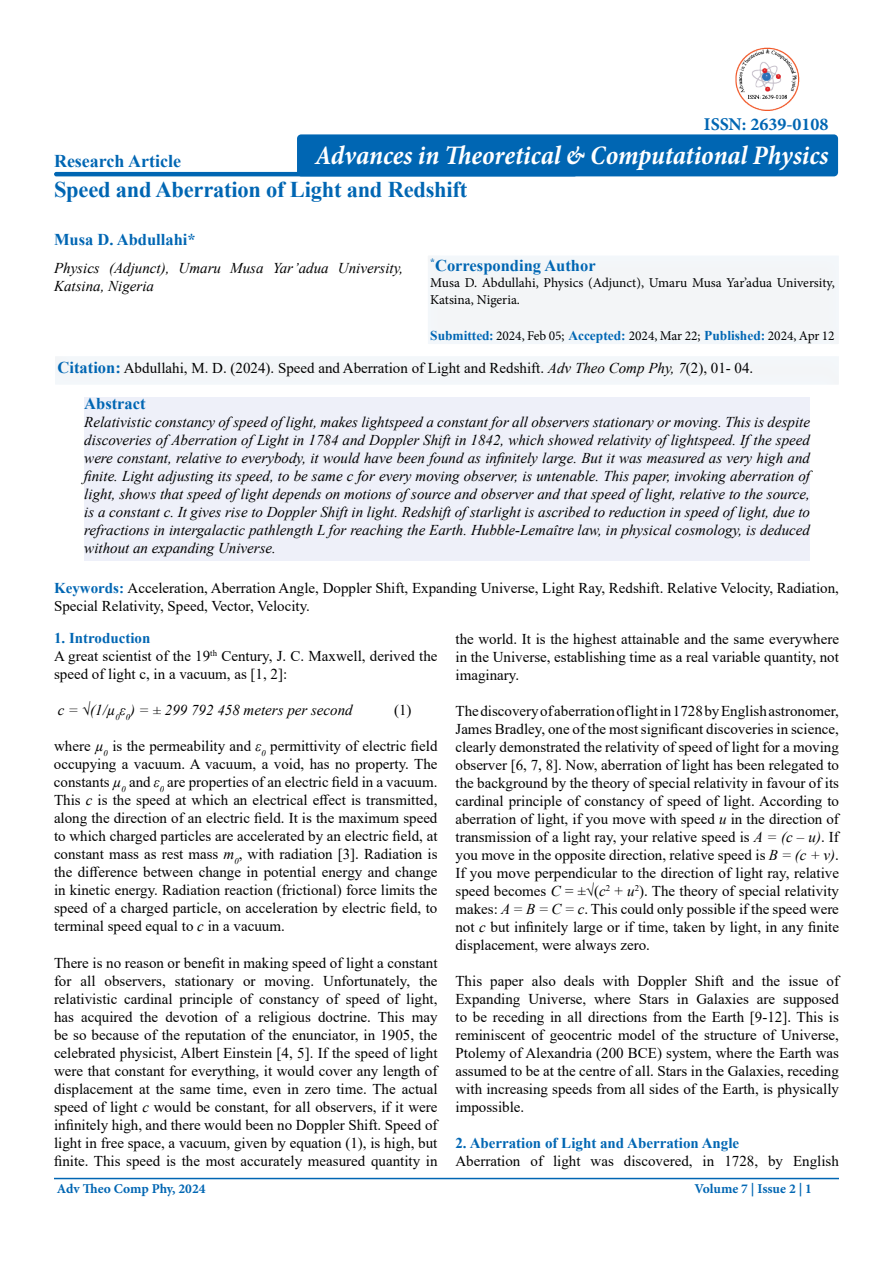
<style>
.page{position:relative;width:893px;height:1263px;background:#fff}
.page>*{position:absolute;margin:0;border:0;box-sizing:border-box;transform-origin:0 0}
.t1{font:italic 700 condensed 27px "Minion Pro";letter-spacing:-.005em;color:#fff}
.t2{font:700 22.5px "Times New Roman";letter-spacing:-.01em;color:#0066b3}
.t3{font:700 18px "Times New Roman";color:#0066b3}
.t4{font:700 18px "Minion Pro";color:#0066b3}
.t5{font:700 16.5px "Times New Roman";color:#0066b3}
.t6{font:15px/18px "Times New Roman";color:#000;text-align:justify}
.t7{font:italic 15px/18px "Times New Roman";color:#000;text-align:justify}
.t8{font:700 15px "Times New Roman";color:#0066b3}
.t9{font:13.5px/16.5px "Minion Pro";color:#000}
.t10{font:700 13.5px "Minion Pro";color:#0066b3}
.s1{font-family:"Times New Roman";font-weight:700;color:#0066b3}
.s2{font-weight:700;font-size:16.5px;color:#0066b3}
.s3{font-style:italic}
.s4{font-weight:700;color:#0066b3}
</style>
<div class="page">
<hr style="left:54px;top:172px;width:523px;height:4px;background:#0066b3;border-radius:2px">
<hr style="left:54px;top:1178px;width:785px;height:1px;background:#0066b3">
<div style="left:297px;top:134px;width:541px;height:42px;background:#0066b3;border-radius:4px"></div>
<div style="left:42px;top:346px;width:810px;height:40px;background:#f3f6f9"></div>
<div style="left:84px;top:397px;width:726px;height:164px;background:#eef0f9"></div>
<img style="left:735px;top:47px;width:65px;height:64px">
<div style="left:415px;top:246px;width:437px;height:100px;background:#f3f5f7"></div>
<p class="t3" style="left:54px;top:148px;width:129px">Research Article</p>
<p class="t4" style="left:704px;top:112px;width:126px">ISSN: 2639-0108</p>
<h1 class="t1" style="left:315px;top:137px;width:515px">Advances in Theoretical &amp; Computational Physics</h1>
<h2 class="t2" style="left:54px;top:173px;width:415px">Speed and Aberration of Light and Redshift</h2>
<p class="t5" style="left:54px;top:228px;width:143px">Musa D. Abdullahi*</p>
<p class="t7" style="left:54px;top:259px;width:351px">Physics (Adjunct), Umaru Musa Yar’adua University,<br>Katsina, Nigeria</p>
<p class="t5" style="left:430px;top:253px;width:167px"><sup>*</sup>Corresponding Author</p>
<p class="t9" style="left:430px;top:275px;width:406px">Musa D. Abdullahi, Physics (Adjunct), Umaru Musa Yar’adua University,<br>Katsina, Nigeria.</p>
<p class="t9" style="left:430px;top:327px;width:406px"><span class="s1">Submitted:</span> 2024, Feb 05; <span class="s1">Accepted:</span> 2024, Mar 22; <span class="s1">Published:</span> 2024, Apr 12</p>
<p class="t6" style="left:58px;top:359px;width:697px"><span class="s2">Citation:</span> Abdullahi, M. D. (2024). Speed and Aberration of Light and Redshift. <span class="s3">Adv Theo Comp Phy, 7</span>(2), 01- 04.</p>
<p class="t5" style="left:84px;top:391px;width:63px">Abstract</p>
<p class="t7" style="left:84px;top:412px;width:727px">Relativistic constancy of speed of light, makes lightspeed a constant for all observers stationary or moving. This is despite discoveries of Aberration of Light in 1784 and Doppler Shift in 1842, which showed relativity of lightspeed. If the speed were constant, relative to everybody, it would have been found as infinitely large. But it was measured as very high and finite. Light adjusting its speed, to be same c for every moving observer, is untenable. This paper, invoking aberration of light, shows that speed of light depends on motions of source and observer and that speed of light, relative to the source, is a constant c. It gives rise to Doppler Shift in light. Redshift of starlight is ascribed to reduction in speed of light, due to refractions in intergalactic pathlength L for reaching the Earth. Hubble-Lemaître law, in physical cosmology, is deduced without an expanding Universe.</p>
<p class="t6" style="left:54px;top:579px;width:786px"><span class="s4">Keywords:</span> Acceleration, Aberration Angle, Doppler Shift, Expanding Universe, Light Ray, Redshift. Relative Velocity, Radiation,<br>Special Relativity, Speed, Vector, Velocity.</p>
<p class="t6" style="left:54px;top:629px;width:385px;text-align:left"><span class="s4">1. Introduction<br></span>A great scientist of the 19<sup>th</sup> Century, J. C. Maxwell, derived the speed of light c, in a vacuum, as [1, 2]:</p>
<p class="t7" style="left:58px;top:701px;width:296px">c = √(1/µ<sub>0</sub>ε<sub>0</sub>) = ± 299 792 458 meters per second</p>
<p class="t6" style="left:394px;top:701px;width:19px">(1)</p>
<p class="t6" style="left:54px;top:737px;width:385px">where <span class="s3">µ</span><sub>0</sub> is the permeability and <span class="s3">ε</span><sub>0</sub> permittivity of electric field occupying a vacuum. A vacuum, a void, has no property. The constants <span class="s3">µ</span><sub>0</sub> and <span class="s3">ε</span><sub>0</sub> are properties of an electric field in a vacuum.<br>This <span class="s3">c</span> is the speed at which an electrical effect is transmitted, along the direction of an electric field. It is the maximum speed to which charged particles are accelerated by an electric field, at constant mass as rest mass <span class="s3">m</span><sub>0</sub>, with radiation [3]. Radiation is the difference between change in potential energy and change in kinetic energy. Radiation reaction (frictional) force limits the speed of a charged particle, on acceleration by electric field, to terminal speed equal to <span class="s3">c</span> in a vacuum.</p>
<p class="t6" style="left:54px;top:953px;width:385px">There is no reason or benefit in making speed of light a constant for all observers, stationary or moving. Unfortunately, the relativistic cardinal principle of constancy of speed of light, has acquired the devotion of a religious doctrine. This may be so because of the reputation of the enunciator, in 1905, the celebrated physicist, Albert Einstein [4, 5]. If the speed of light were that constant for everything, it would cover any length of displacement at the same time, even in zero time. The actual speed of light <span class="s3">c</span> would be constant, for all observers, if it were infinitely high, and there would been no Doppler Shift. Speed of light in free space, a vacuum, given by equation (1), is high, but finite. This speed is the most accurately measured quantity in</p>
<p class="t6" style="left:455px;top:629px;width:385px">the world. It is the highest attainable and the same everywhere in the Universe, establishing time as a real variable quantity, not imaginary.</p>
<p class="t6" style="left:455px;top:701px;width:385px">The discovery of aberration of light in 1728 by English astronomer, James Bradley, one of the most significant discoveries in science, clearly demonstrated the relativity of speed of light for a moving observer [6, 7, 8]. Now, aberration of light has been relegated to the background by the theory of special relativity in favour of its cardinal principle of constancy of speed of light. According to aberration of light, if you move with speed <span class="s3">u</span> in the direction of transmission of a light ray, your relative speed is <span class="s3">A = (c – u)</span>. If you move in the opposite direction, relative speed is <span class="s3">B = (c + v)</span>.<br>If you move perpendicular to the direction of light ray, relative speed becomes <span class="s3">C</span> = ±√(<span class="s3">c</span><sup>2</sup> + <span class="s3">u</span><sup>2</sup>). The theory of special relativity makes: <span class="s3">A = B = C = c</span>. This could only possible if the speed were not <span class="s3">c</span> but infinitely large or if time, taken by light, in any finite displacement, were always zero.</p>
<p class="t6" style="left:455px;top:971px;width:385px">This paper also deals with Doppler Shift and the issue of Expanding Universe, where Stars in Galaxies are supposed to be receding in all directions from the Earth [9-12]. This is reminiscent of geocentric model of the structure of Universe, Ptolemy of Alexandria (200 BCE) system, where the Earth was assumed to be at the centre of all. Stars in the Galaxies, receding with increasing speeds from all sides of the Earth, is physically impossible.</p>
<p class="t8" style="left:455px;top:1132px;width:285px">2. Aberration of Light and Aberration Angle</p>
<p class="t6" style="left:455px;top:1151px;width:385px">Aberration of light was discovered, in 1728, by English</p>
<p class="t10" style="left:57px;top:1179px;width:150px">Adv Theo Comp Phy, 2024</p>
<p class="t10" style="left:694px;top:1179px;width:119px">Volume 7 | Issue 2 | 1</p>
</div>
